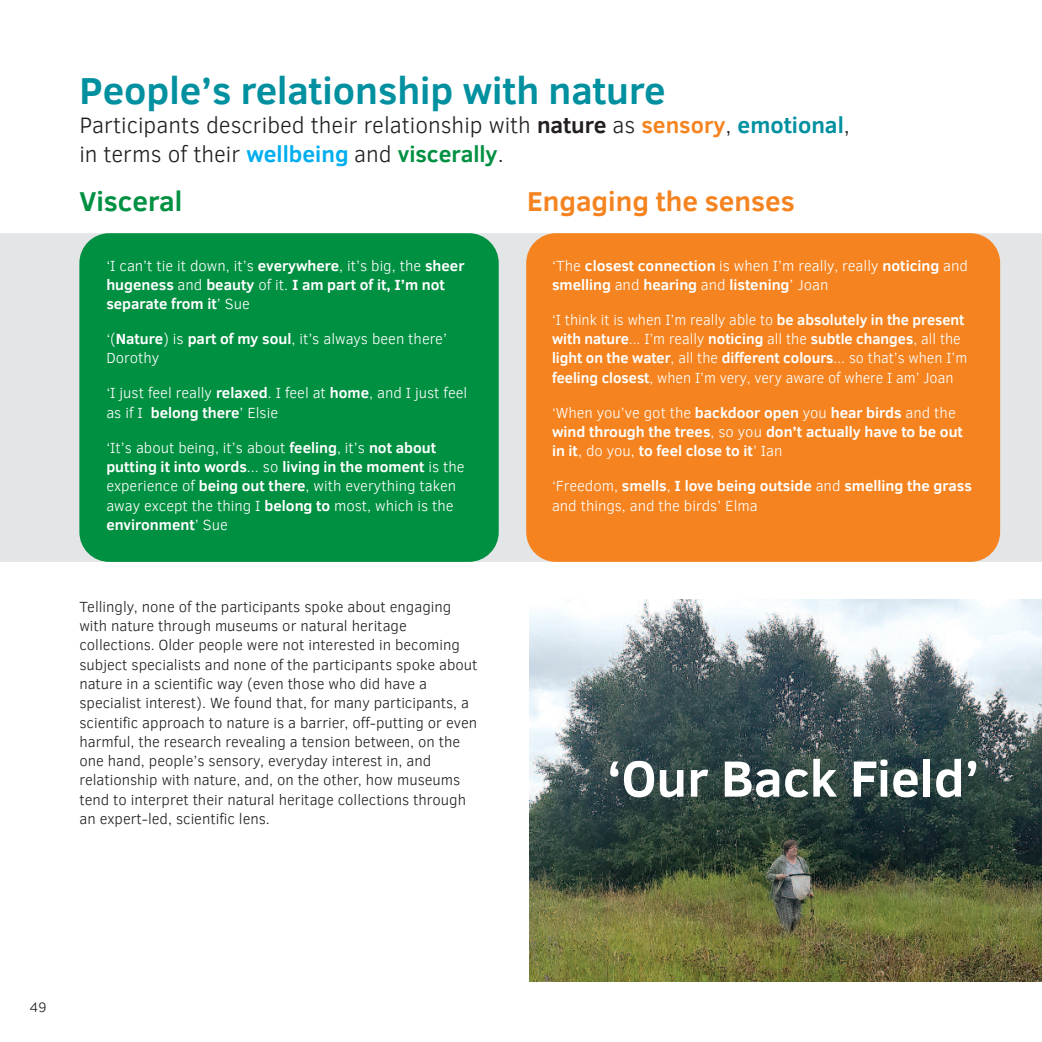
<style>
.page{position:relative;width:1042px;height:1042px;background:#fff}
.page>*{position:absolute;margin:0;border:0;box-sizing:border-box;transform-origin:0 0}
.t1{font:700 51.98px "Clear Sans";color:#fff}
.t2{font:700 38.5px "Clear Sans";color:#00909f}
.t3{font:700 28px "Clear Sans";color:#f58420}
.t4{font:700 28px "Clear Sans";color:#009042}
.t5{font:300 22.93px/29.2px "Clear Sans";color:#231f20}
.t6{font:300 15.05px/19.2px "Clear Sans";color:#fff}
.t7{font:300 15.05px/19.2px "Clear Sans";color:#231f20}
.t8{font:700 15.05px/19.2px "Clear Sans";color:#fff}
.t9{font:300 14px "Clear Sans";color:#231f20}
.s1{font-weight:700}
.s2{font-weight:700;color:#f58420}
.s3{font-weight:700;color:#00909f}
.s4{font-weight:700;color:#00aeef}
.s5{font-weight:700;color:#009042}
.s6{font-weight:300}
</style>
<div class="page">
<div style="left:0;top:233px;width:1042px;height:329px;background:#e4e5e7"></div>
<div style="left:526px;top:233px;width:474px;height:329px;background:#f58420;border-radius:30px"></div>
<div style="left:79px;top:233px;width:420px;height:329px;background:#009042;border-radius:30px"></div>
<img style="left:529px;top:599px;width:513px;height:382px">
<h2 class="t2" style="left:79px;top:62px;width:588px">People’s relationship with nature</h2>
<h3 class="t5" style="left:79px;top:109px;width:772px">Participants described their relationship with <span class="s1">nature</span> as <span class="s2">sensory</span>, <span class="s3">emotional</span>, in terms of their <span class="s4">wellbeing</span> and <span class="s5">viscerally</span>.</h3>
<h3 class="t3" style="left:527px;top:181px;width:269px">Engaging the senses</h3>
<h3 class="t4" style="left:79px;top:181px;width:104px">Visceral</h3>
<p class="t8" style="left:106px;top:255px;width:360px"><span class="s6">‘I can’t tie it down, it’s</span> everywhere<span class="s6">, it’s big, the</span> sheer hugeness <span class="s6">and</span> beauty <span class="s6">of it.</span> I am part of it, I’m not separate from it<span class="s6">’ Sue</span></p>
<p class="t6" style="left:106px;top:328px;width:342px">‘(<span class="s1">Nature</span>) is <span class="s1">part of my soul</span>, it’s always been there’<br>Dorothy</p>
<p class="t6" style="left:106px;top:383px;width:362px">‘I just feel really <span class="s1">relaxed</span>. I feel at <span class="s1">home</span>, and I just feel as if I <span class="s1">belong there</span>’ Elsie</p>
<p class="t6" style="left:106px;top:437px;width:360px">‘It’s about being, it’s about <span class="s1">feeling</span>, it’s <span class="s1">not about putting it into words</span>... so <span class="s1">living in the moment</span> is the experience of <span class="s1">being out there</span>, with everything taken away except the thing I <span class="s1">belong to</span> most, which is the <span class="s1">environment</span>’ Sue</p>
<p class="t7" style="left:79px;top:596px;width:400px">Tellingly, none of the participants spoke about engaging with nature through museums or natural heritage collections. Older people were not interested in becoming subject specialists and none of the participants spoke about nature in a scientific way (even those who did have a specialist interest). We found that, for many participants, a scientific approach to nature is a barrier, off-putting or even harmful, the research revealing a tension between, on the one hand, people’s sensory, everyday interest in, and relationship with nature, and, on the other, how museums tend to interpret their natural heritage collections through an expert-led, scientific lens.</p>
<p class="t8" style="left:552px;top:255px;width:417px"><span class="s6">‘The</span> closest connection <span class="s6">is when I’m really, really</span> noticing <span class="s6">and </span>smelling <span class="s6">and</span> hearing <span class="s6">and</span> listening<span class="s6">’ Joan</span></p>
<p class="t6" style="left:552px;top:309px;width:417px">‘I think it is when I’m really able to <span class="s1">be absolutely in the present with nature</span>... I’m really <span class="s1">noticing</span> all the <span class="s1">subtle changes</span>, all the <span class="s1">light on the water</span>, all the <span class="s1">different colours</span>... so that’s when I’m <span class="s1">feeling closest</span>, when I’m very, very aware of where I am’ Joan</p>
<p class="t8" style="left:552px;top:402px;width:412px"><span class="s6">‘When you’ve got the</span> backdoor open <span class="s6">you</span> hear birds <span class="s6">and the </span>wind through the trees<span class="s6">, so you</span> don’t actually have to be out in it<span class="s6">, do you,</span> to feel close to it<span class="s6">’ Ian</span></p>
<p class="t6" style="left:552px;top:475px;width:421px">‘Freedom, <span class="s1">smells</span>, <span class="s1">I love being outside</span> and <span class="s1">smelling the grass </span>and things, and the birds’ Elma</p>
<h1 class="t1" style="left:607px;top:740px;width:374px">‘Our Back Field’</h1>
<p class="t9" style="left:30px;top:997px;width:18px">49</p>
</div>
